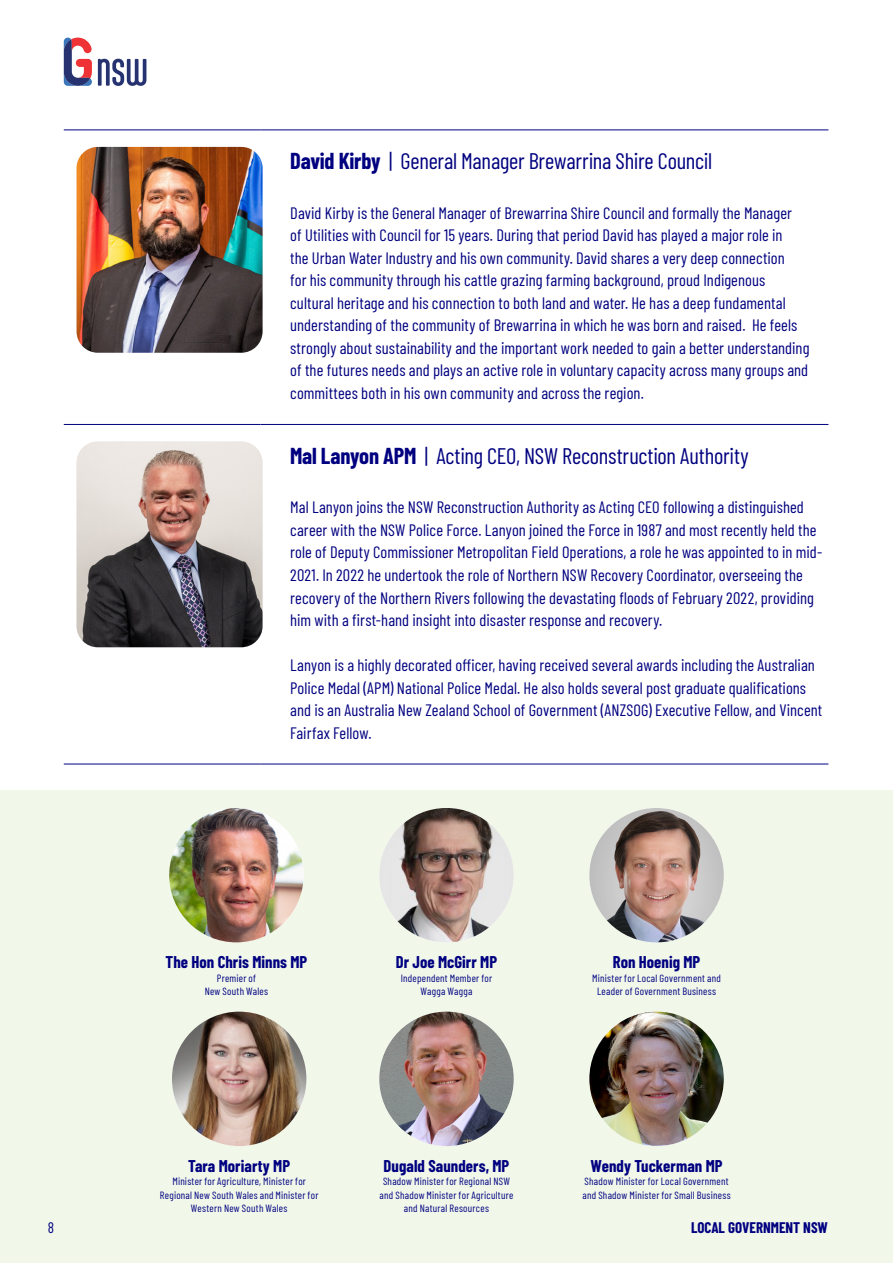
<style>
.page{position:relative;width:893px;height:1263px;background:#fff}
.page>*{position:absolute;margin:0;border:0;box-sizing:border-box;transform-origin:0 0}
.t1{font:22.5px "Barlow Condensed";letter-spacing:-.01em;color:#000080}
.t2{font:700 16.65px "Barlow Condensed";letter-spacing:.005em;color:#000080}
.t3{font:16.5px/22.5px "Barlow Condensed";letter-spacing:.005em;color:#000080}
.t4{font:700 15px "Barlow Condensed";color:#000080}
.t5{font:15px "Barlow Condensed";color:#000080}
.t6{font:10.5px/13.5px "Barlow Condensed";letter-spacing:.025em;color:#000080;text-align:center}
.s1{font-weight:700}
</style>
<div class="page">
<hr style="left:64px;top:130px;width:196px;height:1px;background:#000080">
<hr style="left:64px;top:424px;width:196px;height:1px;background:#000080">
<hr style="left:64px;top:764px;width:196px;height:1px;background:#000080">
<hr style="left:260px;top:130px;width:568px;height:1px;background:#000080">
<hr style="left:260px;top:424px;width:568px;height:1px;background:#000080">
<hr style="left:260px;top:764px;width:568px;height:1px;background:#000080">
<img style="left:77px;top:147px;width:186px;height:206px">
<img style="left:77px;top:441px;width:186px;height:206px">
<div style="left:0;top:791px;width:893px;height:472px;background:#f1f8ea"></div>
<img style="left:589px;top:1012px;width:135px;height:134px;border-radius:67px">
<img style="left:379px;top:1012px;width:135px;height:134px;border-radius:67px">
<img style="left:589px;top:808px;width:135px;height:134px;border-radius:67px">
<img style="left:379px;top:808px;width:135px;height:134px;border-radius:67px">
<img style="left:172px;top:1012px;width:134px;height:134px;border-radius:67px">
<img style="left:169px;top:808px;width:135px;height:134px;border-radius:67px">
<svg style="left:64px;top:38px;width:28px;height:48px"></svg>
<svg style="left:98px;top:59px;width:48px;height:27px"></svg>
<h1 class="t1" style="left:290px;top:145px;width:424px"><span class="s1">David Kirby</span> | General Manager Brewarrina Shire Council</h1>
<p class="t3" style="left:290px;top:201px;width:521px">David Kirby is the General Manager of Brewarrina Shire Council and formally the Manager<br>of Utilities with Council for 15 years. During that period David has played a major role in<br>the Urban Water Industry and his own community. David shares a very deep connection<br>for his community through his cattle grazing farming background, proud Indigenous cultural heritage and his connection to both land and water. He has a deep fundamental understanding of the community of Brewarrina in which he was born and raised. He feels strongly about sustainability and the important work needed to gain a better understanding of the futures needs and plays an active role in voluntary capacity across many groups and committees both in his own community and across the region.</p>
<h1 class="t1" style="left:290px;top:440px;width:460px"><span class="s1">Mal Lanyon APM</span> | Acting CEO, NSW Reconstruction Authority</h1>
<p class="t3" style="left:290px;top:495px;width:533px">Mal Lanyon joins the NSW Reconstruction Authority as Acting CEO following a distinguished career with the NSW Police Force. Lanyon joined the Force in 1987 and most recently held the role of Deputy Commissioner Metropolitan Field Operations, a role he was appointed to in mid-2021. In 2022 he undertook the role of Northern NSW Recovery Coordinator, overseeing the recovery of the Northern Rivers following the devastating floods of February 2022, providing him with a first-hand insight into disaster response and recovery.</p>
<p class="t3" style="left:290px;top:653px;width:534px">Lanyon is a highly decorated officer, having received several awards including the Australian Police Medal (APM) National Police Medal. He also holds several post graduate qualifications and is an Australia New Zealand School of Government (ANZSOG) Executive Fellow, and Vincent Fairfax Fellow.</p>
<p class="t2" style="left:166px;top:950px;width:143px">The Hon Chris Minns MP</p>
<p class="t6" style="left:205px;top:970px;width:65px">Premier of<br>New South Wales</p>
<p class="t2" style="left:396px;top:950px;width:103px">Dr Joe McGirr MP</p>
<p class="t6" style="left:401px;top:970px;width:93px">Independent Member for<br>Wagga Wagga</p>
<p class="t2" style="left:188px;top:1154px;width:103px">Tara Moriarty MP</p>
<p class="t6" style="left:160px;top:1174px;width:160px">Minister for Agriculture, Minister for<br>Regional New South Wales and Minister for<br>Western New South Wales</p>
<p class="t2" style="left:384px;top:1154px;width:127px">Dugald Saunders, MP</p>
<p class="t6" style="left:380px;top:1174px;width:135px">Shadow Minister for Regional NSW and Shadow Minister for Agriculture and Natural Resources</p>
<p class="t2" style="left:613px;top:950px;width:89px">Ron Hoenig MP</p>
<p class="t6" style="left:592px;top:970px;width:130px">Minister for Local Government and<br>Leader of Government Business</p>
<p class="t2" style="left:590px;top:1154px;width:134px">Wendy Tuckerman MP</p>
<p class="t6" style="left:582px;top:1174px;width:150px;text-align:left">Shadow Minister for Local Government and Shadow Minister for Small Business</p>
<p class="t5" style="left:48px;top:1217px;width:8px">8</p>
<p class="t4" style="left:691px;top:1217px;width:138px">LOCAL GOVERNMENT NSW</p>
</div>
